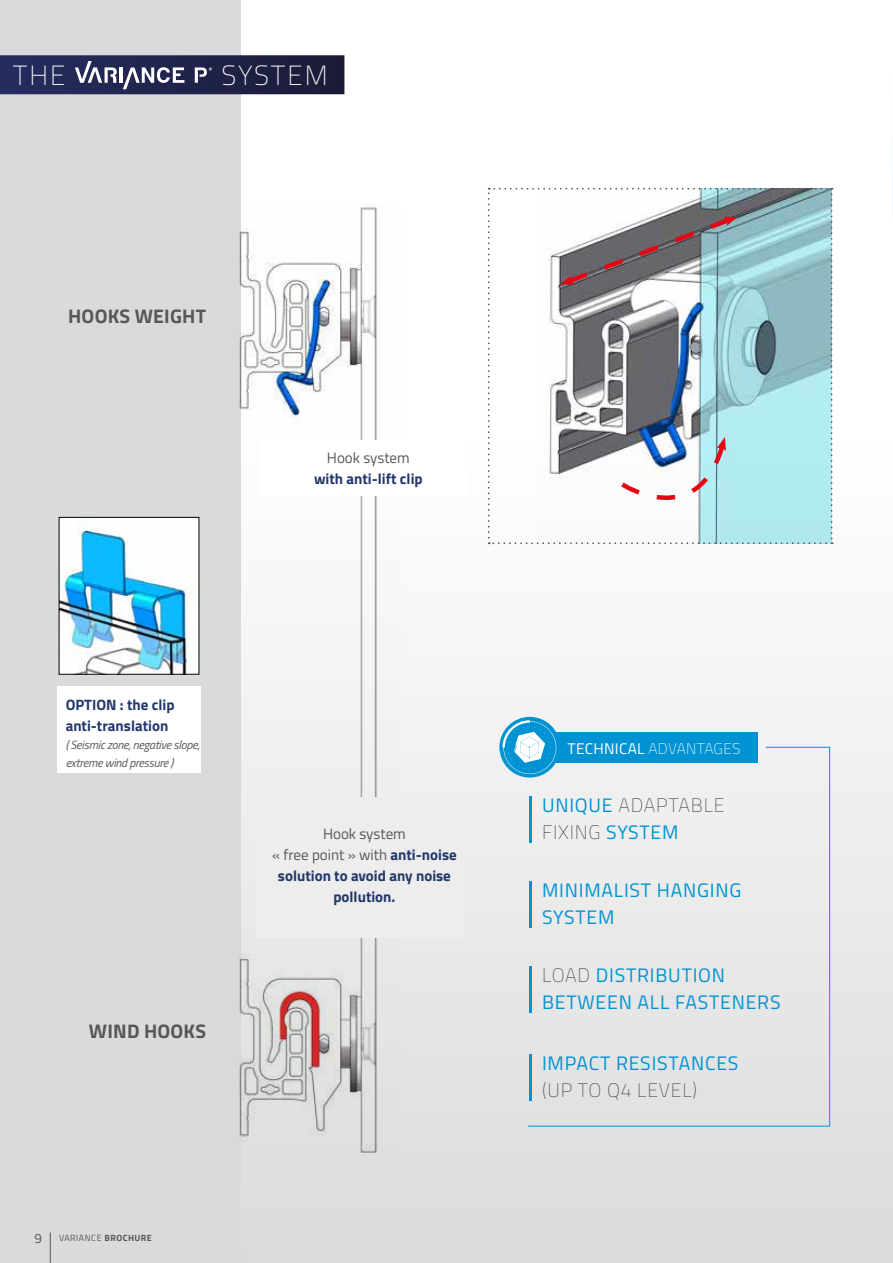
<style>
.page{position:relative;width:893px;height:1263px;background:#fff}
.page>*{position:absolute;margin:0;border:0;box-sizing:border-box;transform-origin:0 0}
.t1{font:200 27.75px "Titillium Web";letter-spacing:.07em;color:#fff}
.t2{font:700 19.65px "Titillium Web";letter-spacing:.01em;color:#575756}
.t3{font:19.5px/27px "Titillium Web";letter-spacing:.04em;color:#0093d3}
.t4{font:200 19.5px/27px "Titillium Web";letter-spacing:.04em;color:#575756}
.t5{font:200 15.45px "Titillium Web";letter-spacing:.015em;color:#fff}
.t6{font:700 15px/21px "Titillium Web";color:#22386b;text-align:center}
.t7{font:15px "Titillium Web";color:#575756}
.t8{font:13.5px "Titillium Web";color:#575756}
.t9{font:italic 12px/18px "Titillium Web";letter-spacing:-.02em;color:#575756}
.t10{font:9px "Titillium Web";letter-spacing:.05em;color:#575756}
.s1{font-weight:400;color:#575756}
.s2{font-weight:700}
.s3{font-weight:400}
.s4{font-weight:400;color:#0093d3}
.s5{font-weight:200;color:#575756}
</style>
<div class="page">
<div style="left:0;top:438px;width:893px;height:825px;background:linear-gradient(to bottom,#fff,#dbdbdb)"></div>
<div style="left:0;top:0;width:241px;height:1263px;background:#dadada"></div>
<hr style="left:50px;top:1232px;width:1px;height:31px;background:#575756">
<svg style="left:892px;top:164px;width:1px;height:52px"></svg>
<div style="left:550px;top:732px;width:208px;height:30px;background:#0093d3"></div>
<div style="left:527px;top:746px;width:303px;height:381px;background:#e9e9e9"></div>
<div style="left:499px;top:717px;width:61px;height:60px;background:#0093d3;border-radius:50%"></div>
<svg style="left:502px;top:720px;width:54px;height:54px"></svg>
<img style="left:239px;top:204px;width:163px;height:952px">
<div style="left:260px;top:440px;width:208px;height:56px;background:#fff"></div>
<div style="left:257px;top:798px;width:207px;height:140px;background:#ededed"></div>
<div style="left:57px;top:686px;width:144px;height:87px;background:#fff"></div>
<img style="left:61px;top:519px;width:136px;height:154px">
<div style="left:59px;top:517px;width:140px;height:158px;border:1px solid #000"></div>
<svg style="left:488px;top:188px;width:345px;height:356px"></svg>
<div style="left:0;top:55px;width:344px;height:39px;background:linear-gradient(to right,#262d60,#1b1b38)"></div>
<hr style="left:120px;top:67px;width:3px;height:16px;background:#fff">
<svg style="left:123px;top:67px;width:61px;height:22px"></svg>
<svg style="left:75px;top:61px;width:42px;height:22px"></svg>
<svg style="left:195px;top:67px;width:17px;height:16px"></svg>
<h1 class="t1" style="left:13px;top:64px;width:54px">THE</h1>
<h1 class="t1" style="left:222px;top:64px;width:108px">SYSTEM</h1>
<h2 class="t2" style="left:68px;top:309px;width:139px">HOOKS WEIGHT</h2>
<p class="t7" style="left:327px;top:452px;width:84px">Hook system</p>
<p class="t6" style="left:314px;top:470px;width:110px">with anti-lift clip</p>
<p class="t6" style="left:66px;top:695px;width:110px;text-align:left">OPTION : the clip anti-translation</p>
<p class="t9" style="left:66px;top:736px;width:136px">( Seismic zone, negative slope, extreme wind pressure )</p>
<h2 class="t2" style="left:89px;top:1023px;width:119px">WIND HOOKS</h2>
<p class="t6" style="left:272px;top:824px;width:186px"><span class="s1">Hook system<br>« free point » with</span> anti-noise solution to avoid any noise pollution.</p>
<p class="t8" style="left:34px;top:1232px;width:9px">9</p>
<p class="t10" style="left:59px;top:1234px;width:94px">VARIANCE <span class="s2">BROCHURE</span></p>
<p class="t5" style="left:568px;top:742px;width:174px"><span class="s3">TECHNICAL</span> ADVANTAGES</p>
<h3 class="t4" style="left:542px;top:794px;width:184px"><span class="s4">UNIQUE</span> ADAPTABLE<br>FIXING <span class="s4">SYSTEM</span></h3>
<h3 class="t3" style="left:542px;top:878px;width:201px">MINIMALIST HANGING<br>SYSTEM</h3>
<h3 class="t3" style="left:542px;top:963px;width:240px"><span class="s5">LOAD</span> DISTRIBUTION<br>BETWEEN ALL FASTENERS</h3>
<h3 class="t3" style="left:542px;top:1051px;width:198px">IMPACT RESISTANCES</h3>
<h3 class="t4" style="left:542px;top:1075px;width:156px">(UP TO Q4 LEVEL)</h3>
</div>
